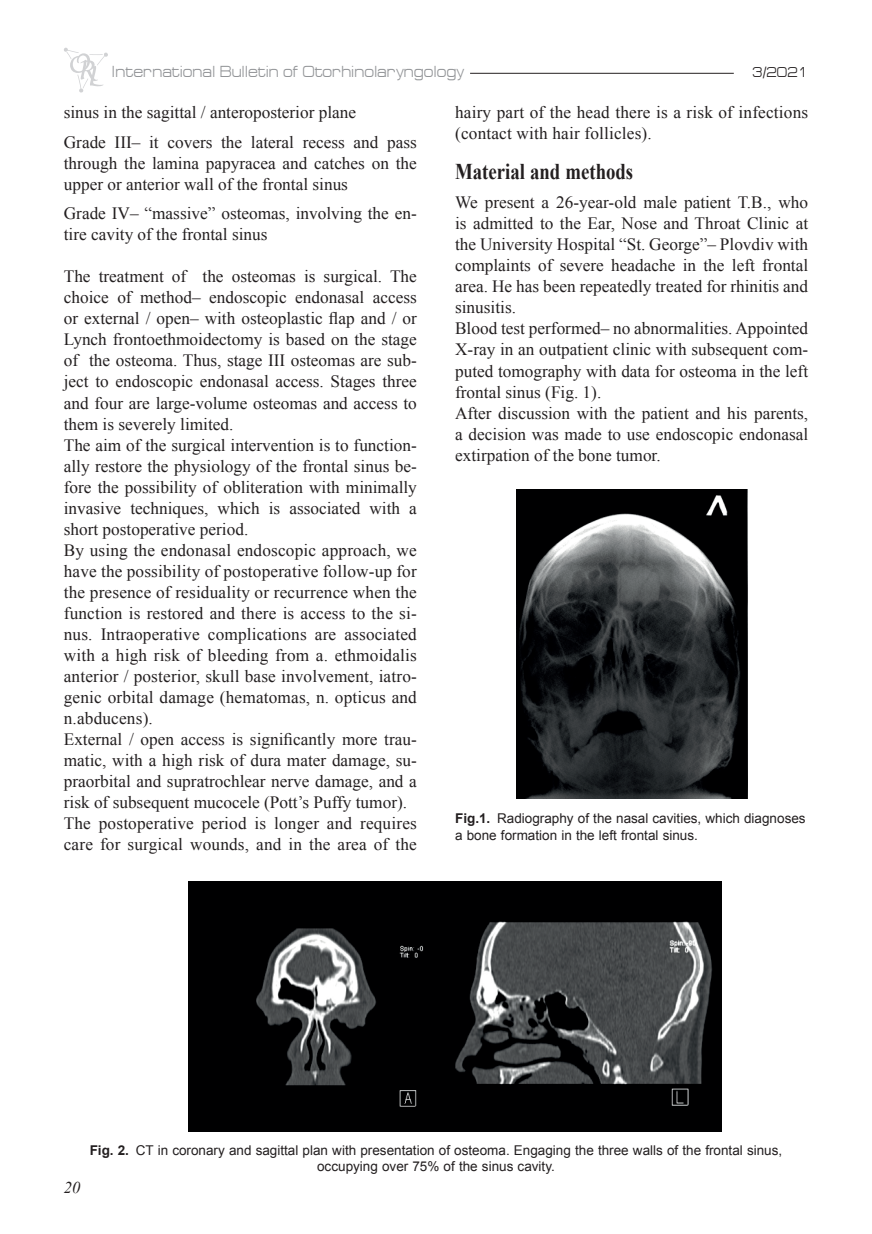
<style>
.page{position:relative;width:872px;height:1234px;background:#fff}
.page>*{position:absolute;margin:0;border:0;box-sizing:border-box;transform-origin:0 0}
.t1{font:700 22.5px "Times New Roman";color:#231f20;scale:.83 1}
.t2{font:17.25px/21px "Times New Roman";color:#231f20}
.t3{font:italic 16.5px "Times New Roman";color:#231f20}
.t4{font:16.2px "Europe Ext";color:#939598;scale:.83 1}
.t5{font:14.4px "Europe Ext";color:#231f20;scale:.83 1}
.t6{font:13.5px/16.2px "Arial";color:#231f20}
.s1{font-weight:700}
</style>
<div class="page">
<hr style="left:470px;top:73px;width:264px;height:1px;background:#231f20">
<svg style="left:64px;top:48px;width:44px;height:44px"></svg>
<img style="left:516px;top:489px;width:231px;height:309px">
<img style="left:189px;top:881px;width:532px;height:250px">
<p class="t4" style="left:112px;top:62px;width:426px">International Bulletin of Otorhinolaryngology</p>
<p class="t5" style="left:752px;top:64px;width:69px">3/2021</p>
<p class="t2" style="left:64px;top:97px;width:354px;line-height:29.5px">sinus in the sagittal / anteroposterior plane<br>Grade III– it covers the lateral recess and pass</p>
<p class="t2" style="left:64px;top:152px;width:354px">through the lamina papyracea and catches on the upper or anterior wall of the frontal sinus</p>
<p class="t2" style="left:64px;top:202px;width:354px">Grade IV– “massive” osteomas, involving the en&shy;tire cavity of the frontal sinus</p>
<p class="t2" style="left:64px;top:265px;width:355px">The treatment of the osteomas is surgical. The choice of method– endoscopic endonasal access or external / open– with osteoplastic flap and / or Lynch frontoethmoidectomy is based on the stage of the osteoma. Thus, stage III osteomas are sub&shy;ject to endoscopic endonasal access. Stages three and four are large-volume osteomas and access to them is severely limited.<br>The aim of the surgical intervention is to function&shy;ally restore the physiology of the frontal sinus be&shy;fore the possibility of obliteration with minimally invasive techniques, which is associated with a short postoperative period.<br>By using the endonasal endoscopic approach, we have the possibility of postoperative follow-up for the presence of residuality or recurrence when the function is restored and there is access to the si&shy;nus. Intraoperative complications are associated with a high risk of bleeding from a. ethmoidalis anterior / posterior, skull base involvement, iatro&shy;genic orbital damage (hematomas, n. opticus and n.abducens).<br>External / open access is significantly more trau&shy;matic, with a high risk of dura mater damage, su&shy;praorbital and supratrochlear nerve damage, and a risk of subsequent mucocele (Pott’s Puffy tumor).<br>The postoperative period is longer and requires care for surgical wounds, and in the area of the</p>
<p class="t2" style="left:455px;top:101px;width:354px">hairy part of the head there is a risk of infections (contact with hair follicles).</p>
<h1 class="t1" style="left:455px;top:155px;width:216px">Material and methods</h1>
<p class="t2" style="left:455px;top:191px;width:354px">We present a 26-year-old male patient T.B., who is admitted to the Ear, Nose and Throat Clinic at the University Hospital “St. George”– Plovdiv with complaints of severe headache in the left frontal area. He has been repeatedly treated for rhinitis and sinusitis.<br>Blood test performed– no abnormalities. Appointed X-ray in an outpatient clinic with subsequent com&shy;puted tomography with data for osteoma in the left frontal sinus (Fig. 1).<br>After discussion with the patient and his parents, a decision was made to use endoscopic endonasal extirpation of the bone tumor.</p>
<p class="t6" style="left:455px;top:810px;width:352px"><span class="s1">Fig.1.</span> Radiography of the nasal cavities, which diagnoses a bone formation in the left frontal sinus.</p>
<p class="t3" style="left:64px;top:1175px;width:18px">20</p>
<p class="t6" style="left:90px;top:1141px;width:694px;text-align:center"><span class="s1">Fig. 2.</span> CT in coronary and sagittal plan with presentation of osteoma. Engaging the three walls of the frontal sinus, occupying over 75% of the sinus cavity.</p>
</div>
